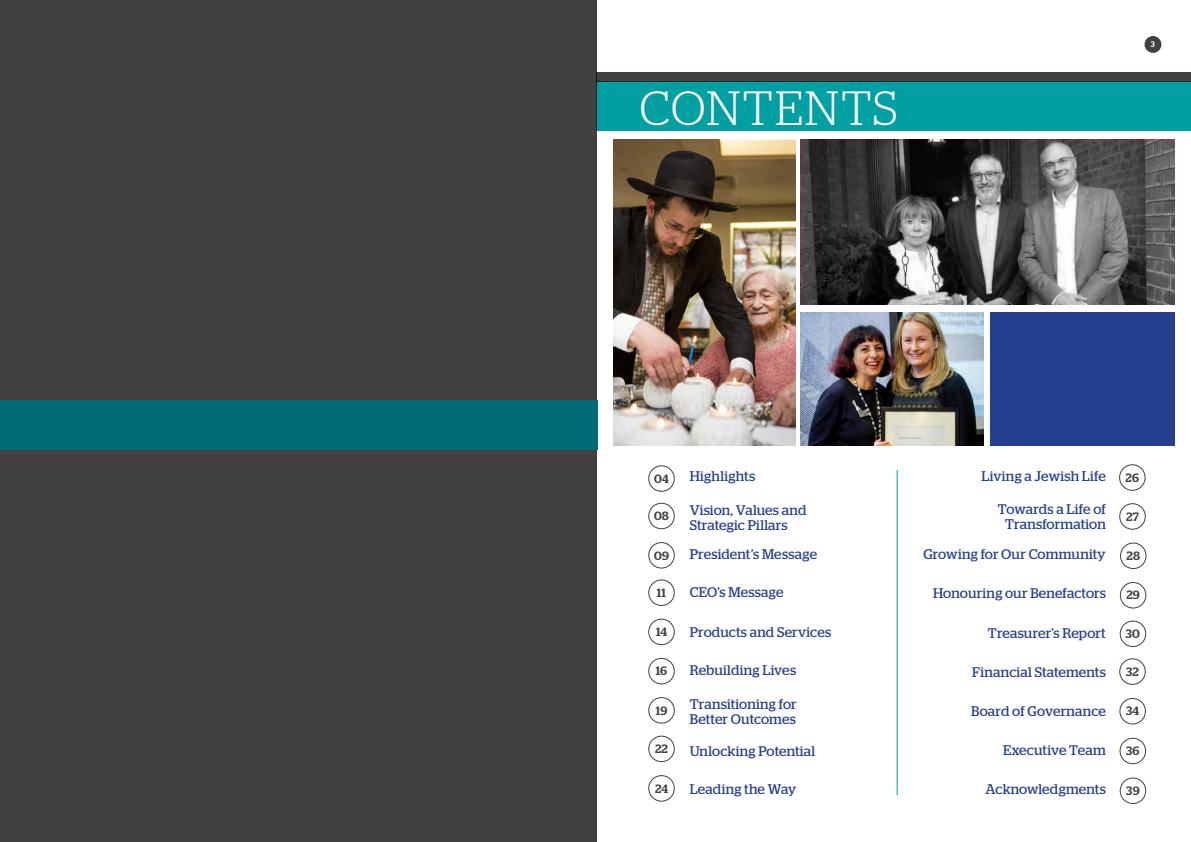
<style>
.page{position:relative;width:1191px;height:842px;background:#fff}
.page>*{position:absolute;margin:0;border:0;box-sizing:border-box;transform-origin:0 0}
.t1{font:300 48px "Stag";letter-spacing:.04em;color:#fff}
.t2{font:14px/14.7px "Stag";letter-spacing:.015em;color:#253f8e}
.t3{font:500 12.1px "Stag";letter-spacing:.015em;color:#424041}
.t4{font:500 8px "Stag";color:#fff}
</style>
<div class="page">
<div style="left:0;top:0;width:596px;height:842px;background:#424041"></div>
<div style="left:1144px;top:36px;width:17px;height:17px;background:#424041;border-radius:50%"></div>
<div style="left:0;top:400px;width:597px;height:49px;background:#006c76"></div>
<img style="left:800px;top:140px;width:374px;height:165px">
<img style="left:800px;top:312px;width:183px;height:134px">
<div style="left:989px;top:312px;width:185px;height:134px;background:#253f8e"></div>
<img style="left:613px;top:140px;width:182px;height:306px">
<div style="left:1119px;top:464px;width:26px;height:27px;border:1px solid #424041;border-radius:50%"></div>
<div style="left:1119px;top:621px;width:27px;height:26px;border:1px solid #424041;border-radius:50%"></div>
<div style="left:1119px;top:503px;width:26px;height:27px;border:1px solid #424041;border-radius:50%"></div>
<div style="left:1119px;top:658px;width:26px;height:27px;border:1px solid #424041;border-radius:50%"></div>
<div style="left:1120px;top:543px;width:26px;height:26px;border:1px solid #424041;border-radius:50%"></div>
<div style="left:1119px;top:698px;width:26px;height:26px;border:1px solid #424041;border-radius:50%"></div>
<div style="left:1120px;top:582px;width:26px;height:26px;border:1px solid #424041;border-radius:50%"></div>
<div style="left:1119px;top:738px;width:27px;height:26px;border:1px solid #424041;border-radius:50%"></div>
<div style="left:1119px;top:778px;width:27px;height:26px;border:1px solid #424041;border-radius:50%"></div>
<div style="left:596px;top:72px;width:595px;height:9px;background:#424041"></div>
<div style="left:596px;top:81px;width:595px;height:50px;background:#009fa1"></div>
<hr style="left:896px;top:470px;width:1px;height:325px;background:#009fa1">
<div style="left:648px;top:465px;width:26px;height:27px;border:1px solid #424041;border-radius:50%"></div>
<div style="left:648px;top:619px;width:26px;height:26px;border:1px solid #424041;border-radius:50%"></div>
<div style="left:648px;top:503px;width:26px;height:26px;border:1px solid #424041;border-radius:50%"></div>
<div style="left:648px;top:658px;width:26px;height:26px;border:1px solid #424041;border-radius:50%"></div>
<div style="left:648px;top:542px;width:26px;height:26px;border:1px solid #424041;border-radius:50%"></div>
<div style="left:648px;top:697px;width:26px;height:26px;border:1px solid #424041;border-radius:50%"></div>
<div style="left:648px;top:580px;width:26px;height:26px;border:1px solid #424041;border-radius:50%"></div>
<div style="left:648px;top:736px;width:26px;height:26px;border:1px solid #424041;border-radius:50%"></div>
<div style="left:648px;top:775px;width:26px;height:26px;border:1px solid #424041;border-radius:50%"></div>
<h1 class="t1" style="left:639px;top:81px;width:260px">CONTENTS</h1>
<p class="t4" style="left:1151px;top:40px;width:6px">3</p>
<p class="t3" style="left:654px;top:471px;width:16px">04</p>
<p class="t3" style="left:654px;top:509px;width:16px">08</p>
<p class="t3" style="left:654px;top:548px;width:16px">09</p>
<p class="t3" style="left:657px;top:585px;width:11px">11</p>
<p class="t3" style="left:656px;top:625px;width:12px">14</p>
<p class="t3" style="left:656px;top:664px;width:13px">16</p>
<p class="t3" style="left:656px;top:703px;width:13px">19</p>
<p class="t3" style="left:655px;top:742px;width:14px">22</p>
<p class="t3" style="left:655px;top:781px;width:15px">24</p>
<p class="t2" style="left:689px;top:469px;width:67px">Highlights</p>
<p class="t2" style="left:689px;top:503px;width:118px">Vision, Values and<br>Strategic Pillars</p>
<p class="t2" style="left:689px;top:547px;width:129px">President’s Message</p>
<p class="t2" style="left:689px;top:585px;width:95px">CEO’s Message</p>
<p class="t2" style="left:689px;top:625px;width:143px">Products and Services</p>
<p class="t2" style="left:689px;top:662px;width:108px">Rebuilding Lives</p>
<p class="t2" style="left:689px;top:697px;width:108px">Transitioning for<br>Better Outcomes</p>
<p class="t2" style="left:689px;top:743px;width:127px">Unlocking Potential</p>
<p class="t2" style="left:689px;top:782px;width:108px">Leading the Way</p>
<p class="t2" style="left:981px;top:469px;width:126px">Living a Jewish Life</p>
<p class="t2" style="left:998px;top:501px;width:109px;line-height:15.6px;text-align:center">Towards a Life of<br>Transformation</p>
<p class="t2" style="left:923px;top:547px;width:184px">Growing for Our Community</p>
<p class="t2" style="left:933px;top:586px;width:174px">Honouring our Benefactors</p>
<p class="t2" style="left:987px;top:625px;width:120px">Treasurer’s Report</p>
<p class="t2" style="left:972px;top:664px;width:135px">Financial Statements</p>
<p class="t2" style="left:971px;top:703px;width:136px">Board of Governance</p>
<p class="t2" style="left:1003px;top:742px;width:104px">Executive Team</p>
<p class="t2" style="left:985px;top:782px;width:122px">Acknowledgments</p>
<p class="t3" style="left:1125px;top:470px;width:15px">26</p>
<p class="t3" style="left:1126px;top:509px;width:14px">27</p>
<p class="t3" style="left:1126px;top:549px;width:15px">28</p>
<p class="t3" style="left:1126px;top:588px;width:15px">29</p>
<p class="t3" style="left:1125px;top:627px;width:16px">30</p>
<p class="t3" style="left:1126px;top:664px;width:14px">32</p>
<p class="t3" style="left:1126px;top:704px;width:14px">34</p>
<p class="t3" style="left:1126px;top:744px;width:15px">36</p>
<p class="t3" style="left:1126px;top:784px;width:15px">39</p>
</div>
